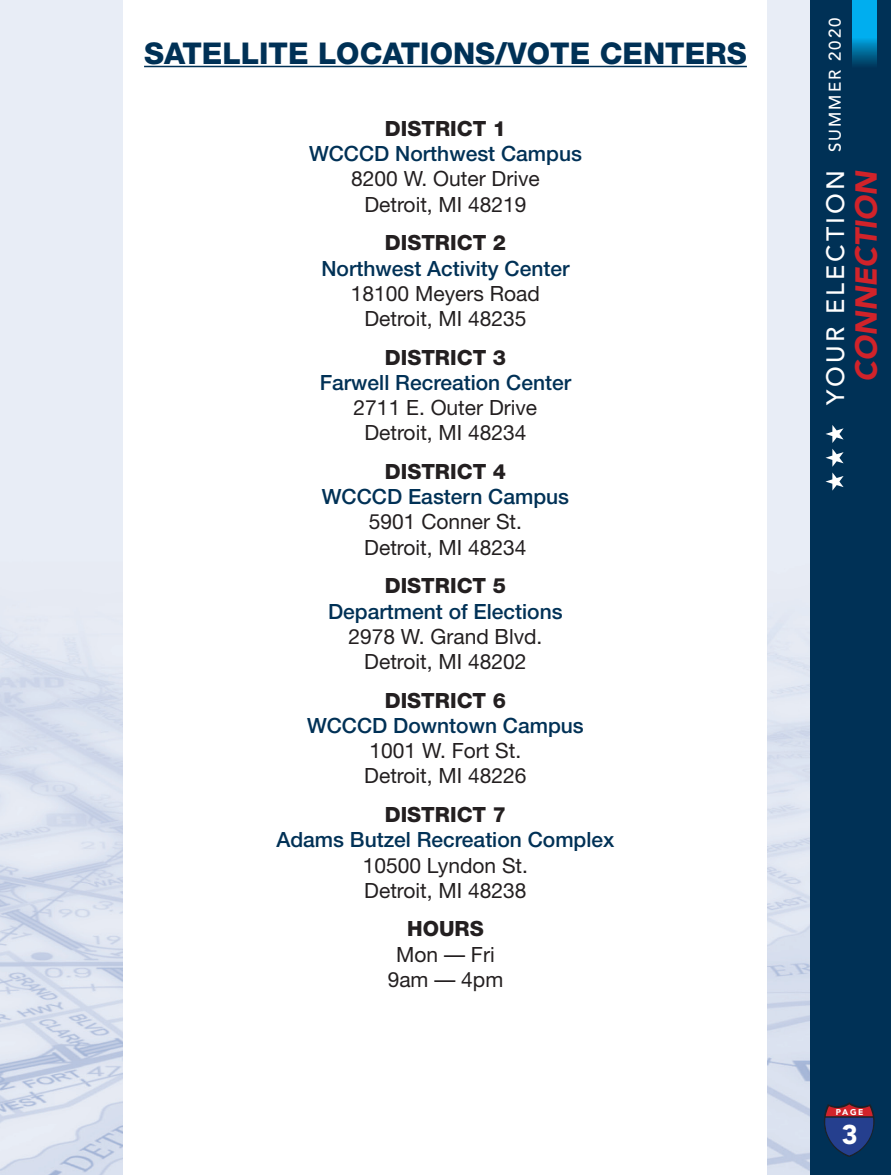
<style>
.page{position:relative;width:891px;height:1175px;background:#fff}
.page>*{position:absolute;margin:0;border:0;box-sizing:border-box;transform-origin:0 0}
.t1{font:italic 900 30.15px "Avenir";color:#d1232a}
.t2{font:800 30px "Helvetica Neue";color:#003156}
.t3{font:900 27px "Avenir";color:#fff}
.t4{font:500 24.9px "Avenir";letter-spacing:.12em;color:#fff}
.t5{font:21px/25.2px "Helvetica Neue";color:#231f20;text-align:center}
.t6{font:500 21px "Helvetica Neue";color:#003156}
.t7{font:800 21px "Helvetica Neue";color:#231f20}
.t8{font:500 16.8px "Avenir";letter-spacing:.12em;color:#fff}
.t9{font:900 8.4px "Avenir";color:#fff}
</style>
<div class="page">
<img style="left:0;top:275px;width:810px;height:899px">
<div style="left:810px;top:0;width:81px;height:1174px;background:#003156"></div>
<svg style="left:852px;top:0;width:25px;height:65px;background:#0094ce"></svg>
<svg style="left:825px;top:449px;width:19px;height:41px"></svg>
<svg style="left:825px;top:425px;width:19px;height:18px"></svg>
<svg style="left:824px;top:1102px;width:50px;height:55px"></svg>
<div style="left:124px;top:0;width:643px;height:1174px;background:#fff"></div>
<hr style="left:144px;top:66px;width:603px;height:1px;background:#003156">
<h2 class="t2" style="left:144px;top:35px;width:604px">SATELLITE LOCATIONS/VOTE CENTERS</h2>
<p class="t7" style="left:385px;top:116px;width:123px">DISTRICT 1</p>
<p class="t6" style="left:309px;top:141px;width:275px">WCCCD Northwest Campus</p>
<p class="t5" style="left:351px;top:166px;width:190px">8200 W. Outer Drive<br>Detroit, MI 48219</p>
<p class="t7" style="left:385px;top:230px;width:123px">DISTRICT 2</p>
<p class="t6" style="left:321px;top:255px;width:250px">Northwest Activity Center</p>
<p class="t5" style="left:351px;top:280px;width:191px">18100 Meyers Road<br>Detroit, MI 48235</p>
<p class="t7" style="left:385px;top:345px;width:123px">DISTRICT 3</p>
<p class="t6" style="left:320px;top:370px;width:253px">Farwell Recreation Center</p>
<p class="t5" style="left:354px;top:395px;width:185px">2711 E. Outer Drive<br>Detroit, MI 48234</p>
<p class="t7" style="left:385px;top:459px;width:123px">DISTRICT 4</p>
<p class="t6" style="left:322px;top:484px;width:249px">WCCCD Eastern Campus</p>
<p class="t5" style="left:364px;top:509px;width:164px;text-align:left">5901 Conner St.<br>Detroit, MI 48234</p>
<p class="t7" style="left:385px;top:573px;width:123px">DISTRICT 5</p>
<p class="t6" style="left:328px;top:598px;width:236px">Department of Elections</p>
<p class="t5" style="left:348px;top:623px;width:196px">2978 W. Grand Blvd.<br>Detroit, MI 48202</p>
<p class="t7" style="left:385px;top:687px;width:123px">DISTRICT 6</p>
<p class="t6" style="left:307px;top:713px;width:278px">WCCCD Downtown Campus</p>
<p class="t5" style="left:364px;top:737px;width:164px;text-align:left">1001 W. Fort St.<br>Detroit, MI 48226</p>
<p class="t7" style="left:385px;top:802px;width:123px">DISTRICT 7</p>
<p class="t6" style="left:276px;top:827px;width:340px">Adams Butzel Recreation Complex</p>
<p class="t5" style="left:363px;top:852px;width:167px;text-align:left">10500 Lyndon St.<br>Detroit, MI 48238</p>
<p class="t7" style="left:407px;top:916px;width:78px">HOURS</p>
<p class="t5" style="left:388px;top:941px;width:117px">Mon — Fri<br>9am — 4pm</p>
<p class="t8" style="left:825px;top:152px;width:136px;rotate:-90deg">SUMMER 2020</p>
<p class="t4" style="left:821px;top:405px;width:236px;rotate:-90deg">YOUR ELECTION</p>
<h1 class="t1" style="left:848px;top:382px;width:213px;rotate:-90deg">CONNECTION</h1>
<p class="t9" style="left:836px;top:1107px;width:29px">PAGE</p>
<p class="t3" style="left:842px;top:1117px;width:17px">3</p>
</div>
